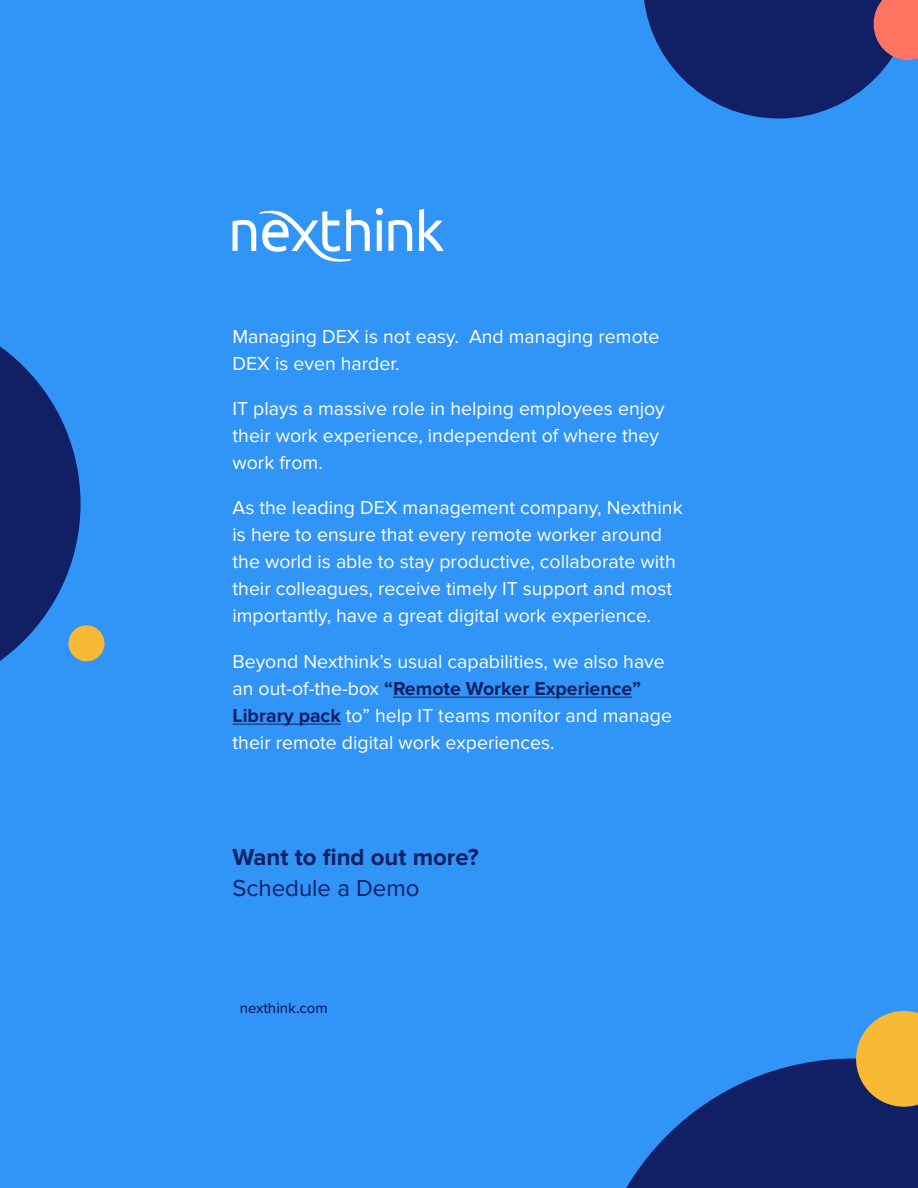
<style>
.page{position:relative;width:918px;height:1188px;background:#3194f7}
.page>*{position:absolute;margin:0;border:0;box-sizing:border-box;transform-origin:0 0}
.t1{font:700 24px "Proxima Nova";color:#111f65}
.t2{font:24px "Proxima Nova";color:#111f65}
.t3{font:19.5px/27px "Proxima Nova";color:#fff}
.t4{font:500 15px "Proxima Nova";color:#111f65}
.s1{font-weight:700;color:#111f65}
</style>
<div class="page">
<hr style="left:393px;top:697px;width:239px;height:1px;background:#111f65">
<hr style="left:233px;top:724px;width:108px;height:1px;background:#111f65">
<svg style="left:376px;top:208px;width:36px;height:43px"></svg>
<svg style="left:419px;top:209px;width:25px;height:42px"></svg>
<svg style="left:233px;top:209px;width:137px;height:53px"></svg>
<svg style="left:626px;top:1011px;width:292px;height:177px"></svg>
<svg style="left:0;top:346px;width:81px;height:315px"></svg>
<div style="left:68px;top:625px;width:36px;height:36px;background:#f8b934;border-radius:50%"></div>
<svg style="left:644px;top:0;width:274px;height:118px"></svg>
<p class="t3" style="left:233px;top:323px;width:429px">Managing DEX is not easy. And managing remote<br>DEX is even harder.</p>
<p class="t3" style="left:233px;top:395px;width:434px">IT plays a massive role in helping employees enjoy their work experience, independent of where they work from.</p>
<p class="t3" style="left:233px;top:495px;width:452px">As the leading DEX management company, Nexthink is here to ensure that every remote worker around the world is able to stay productive, collaborate with their colleagues, receive timely IT support and most importantly, have a great digital work experience.</p>
<p class="t3" style="left:233px;top:648px;width:441px">Beyond Nexthink’s usual capabilities, we also have an out-of-the-box <span class="s1">“Remote Worker Experience” Library pack</span> to” help IT teams monitor and manage their remote digital work experiences.</p>
<p class="t1" style="left:233px;top:843px;width:248px">Want to find out more?</p>
<p class="t2" style="left:233px;top:874px;width:189px">Schedule a Demo</p>
<p class="t4" style="left:240px;top:997px;width:90px">nexthink.com</p>
</div>
